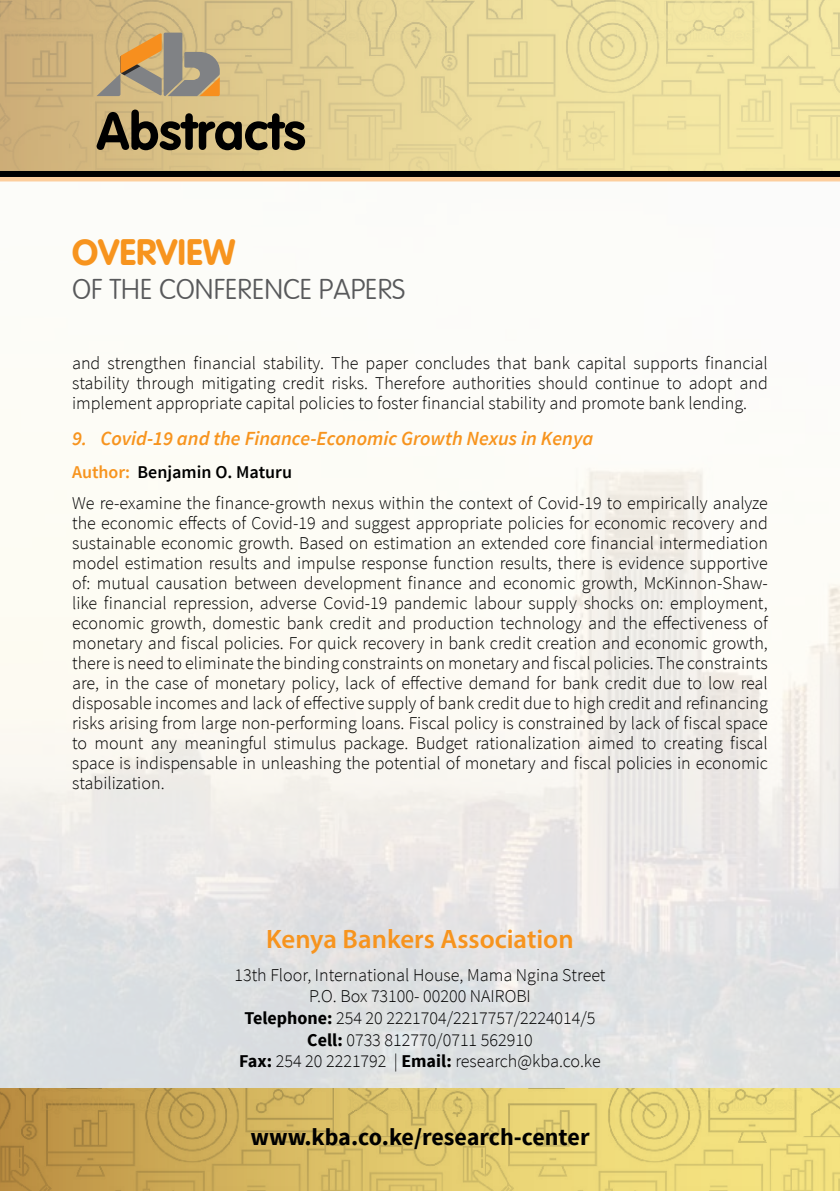
<style>
.page{position:relative;width:840px;height:1191px;background:#fff}
.page>*{position:absolute;margin:0;border:0;box-sizing:border-box;transform-origin:0 0}
.t1{font:52px "VAG Rounded Bold";color:#000}
.t2{font:36px "VAG Rounded Bold";color:#f7941e}
.t3{font:100 28px "VAG Rounded";color:#58595b}
.t4{font:600 26.8px "Myriad Pro";color:#f7941e}
.t5{font:700 24px "Source Sans Pro";color:#000}
.t6{font:italic 600 20px "Source Sans Pro";color:#f7941e}
.t7{font:300 18px/20px "Source Sans Pro";color:#000;text-align:justify}
.s1{font-weight:600;color:#f7941e}
.s2{font-weight:600}
.s3{font-weight:700}
</style>
<div class="page">
<img style="left:0;top:170px;width:839px;height:919px">
<img style="left:0;top:0;width:839px;height:170px">
<div style="left:0;top:175px;width:839px;height:6px;background:#fdce9d"></div>
<div style="left:0;top:171px;width:839px;height:6px;background:#000"></div>
<img style="left:0;top:1089px;width:839px;height:102px">
<svg style="left:96px;top:33px;width:124px;height:63px;background:#b69e76"></svg>
<h1 class="t1" style="left:96px;top:101px;width:210px">Abstracts</h1>
<h2 class="t2" style="left:72px;top:231px;width:165px">OVERVIEW</h2>
<h3 class="t3" style="left:72px;top:273px;width:334px">OF THE CONFERENCE PAPERS</h3>
<p class="t7" style="left:72px;top:353px;width:697px">and strengthen financial stability. The paper concludes that bank capital supports financial stability through mitigating credit risks. Therefore authorities should continue to adopt and implement appropriate capital policies to foster financial stability and promote bank lending.</p>
<p class="t6" style="left:72px;top:425px;width:522px">9. Covid-19 and the Finance-Economic Growth Nexus in Kenya</p>
<p class="t7" style="left:72px;top:456px;width:697px;line-height:31.4px"><span class="s1">Author:</span> <span class="s2">Benjamin O. Maturu<br></span>We re-examine the finance-growth nexus within the context of Covid-19 to empirically analyze</p>
<p class="t7" style="left:72px;top:513px;width:697px">the economic effects of Covid-19 and suggest appropriate policies for economic recovery and sustainable economic growth. Based on estimation an extended core financial intermediation model estimation results and impulse response function results, there is evidence supportive of: mutual causation between development finance and economic growth, McKinnon-Shaw&shy;like financial repression, adverse Covid-19 pandemic labour supply shocks on: employment, economic growth, domestic bank credit and production technology and the effectiveness of monetary and fiscal policies. For quick recovery in bank credit creation and economic growth, there is need to eliminate the binding constraints on monetary and fiscal policies. The constraints are, in the case of monetary policy, lack of effective demand for bank credit due to low real disposable incomes and lack of effective supply of bank credit due to high credit and refinancing risks arising from large non-performing loans. Fiscal policy is constrained by lack of fiscal space to mount any meaningful stimulus package. Budget rationalization aimed to creating fiscal space is indispensable in unleashing the potential of monetary and fiscal policies in economic stabilization.</p>
<h3 class="t4" style="left:266px;top:921px;width:309px">Kenya Bankers Association</h3>
<p class="t7" style="left:234px;top:964px;width:372px;line-height:21.6px;text-align:center">13th Floor, International House, Mama Ngina Street P.O. Box 73100- 00200 NAIROBI<br><span class="s3">Telephone:</span> 254 20 2221704/2217757/2224014/5<br><span class="s3">Cell:</span> 0733 812770/0711 562910<br><span class="s3">Fax:</span> 254 20 2221792 | <span class="s3">Email:</span> research@kba.co.ke</p>
<h3 class="t5" style="left:250px;top:1121px;width:340px">www.kba.co.ke/research-center</h3>
</div>
